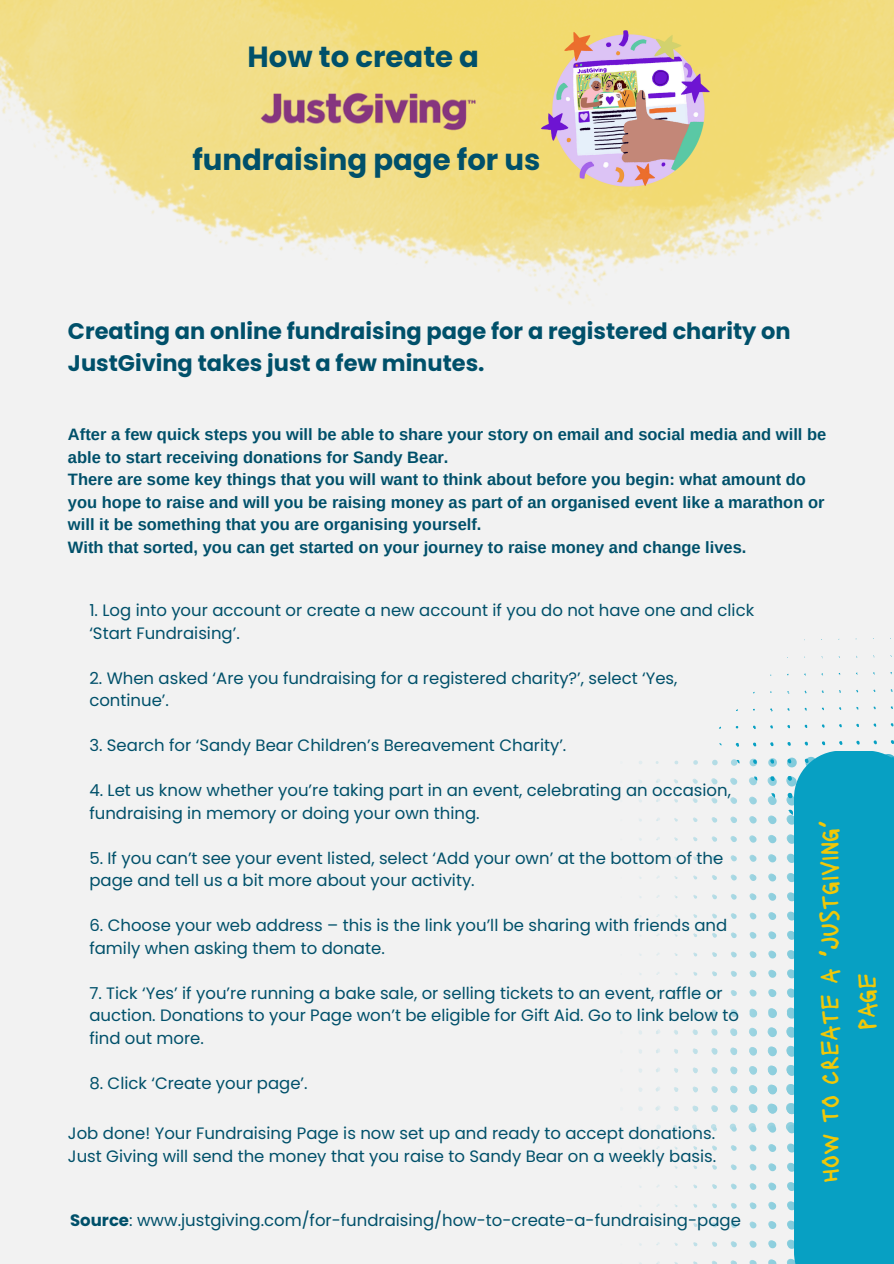
<style>
.page{position:relative;width:894px;height:1264px;background:#fff}
.page>*{position:absolute;margin:0;border:0;box-sizing:border-box;transform-origin:0 0}
.t1{font:700 29.1px "Poppins";color:#00506a}
.t2{font:27.3px/37.2px "Lacquer";color:#f0c808;text-align:center}
.t3{font:700 22.5px/31.5px "Poppins";color:#00506a}
.t4{font:16.5px/22.5px "Poppins";color:#00506a}
.t5{font:700 16.5px/22.5px "Arimo";color:#00506a}
.s1{font-weight:700}
</style>
<div class="page">
<div style="left:0;top:0;width:893px;height:1263px;background:#f2f2f2"></div>
<img style="left:0;top:0;width:893px;height:305px">
<svg style="left:639px;top:757px;width:154px;height:241px"></svg>
<svg style="left:638px;top:1007px;width:155px;height:256px"></svg>
<div style="left:793px;top:751px;width:100px;height:512px;background:#07a0c3"></div>
<svg style="left:820px;top:841px;width:9px;height:10px"></svg>
<div style="left:837px;top:840px;width:56px;height:81px;background:#07a0c3"></div>
<svg style="left:820px;top:824px;width:9px;height:10px"></svg>
<svg style="left:837px;top:824px;width:9px;height:9px"></svg>
<svg style="left:889px;top:823px;width:4px;height:9px"></svg>
<svg style="left:854px;top:824px;width:9px;height:9px"></svg>
<svg style="left:803px;top:825px;width:8px;height:9px"></svg>
<svg style="left:872px;top:823px;width:8px;height:10px"></svg>
<svg style="left:837px;top:807px;width:8px;height:8px"></svg>
<svg style="left:820px;top:807px;width:8px;height:9px"></svg>
<svg style="left:872px;top:807px;width:7px;height:8px"></svg>
<svg style="left:786px;top:808px;width:7px;height:8px"></svg>
<svg style="left:889px;top:806px;width:4px;height:9px"></svg>
<svg style="left:803px;top:808px;width:8px;height:8px"></svg>
<svg style="left:854px;top:807px;width:8px;height:8px"></svg>
<svg style="left:872px;top:790px;width:7px;height:7px"></svg>
<svg style="left:838px;top:791px;width:6px;height:7px"></svg>
<svg style="left:769px;top:792px;width:6px;height:7px"></svg>
<svg style="left:803px;top:791px;width:7px;height:8px"></svg>
<svg style="left:889px;top:790px;width:4px;height:7px"></svg>
<svg style="left:786px;top:791px;width:7px;height:8px"></svg>
<svg style="left:855px;top:790px;width:7px;height:8px"></svg>
<svg style="left:820px;top:791px;width:7px;height:7px"></svg>
<svg style="left:803px;top:774px;width:6px;height:7px"></svg>
<svg style="left:769px;top:775px;width:6px;height:7px"></svg>
<svg style="left:838px;top:774px;width:6px;height:6px"></svg>
<svg style="left:872px;top:773px;width:6px;height:7px"></svg>
<svg style="left:820px;top:774px;width:6px;height:7px"></svg>
<svg style="left:855px;top:773px;width:6px;height:7px"></svg>
<svg style="left:889px;top:773px;width:4px;height:6px"></svg>
<svg style="left:752px;top:775px;width:6px;height:7px"></svg>
<svg style="left:786px;top:775px;width:6px;height:6px"></svg>
<svg style="left:855px;top:757px;width:5px;height:5px"></svg>
<svg style="left:769px;top:758px;width:5px;height:6px"></svg>
<svg style="left:803px;top:757px;width:6px;height:6px"></svg>
<svg style="left:838px;top:757px;width:5px;height:6px"></svg>
<svg style="left:752px;top:758px;width:5px;height:6px"></svg>
<svg style="left:821px;top:757px;width:5px;height:6px"></svg>
<svg style="left:786px;top:758px;width:5px;height:6px"></svg>
<svg style="left:872px;top:756px;width:5px;height:6px"></svg>
<svg style="left:889px;top:756px;width:4px;height:6px"></svg>
<svg style="left:734px;top:759px;width:6px;height:5px"></svg>
<svg style="left:787px;top:742px;width:4px;height:4px"></svg>
<svg style="left:753px;top:742px;width:3px;height:5px"></svg>
<svg style="left:856px;top:740px;width:4px;height:5px"></svg>
<svg style="left:822px;top:741px;width:3px;height:4px"></svg>
<svg style="left:873px;top:740px;width:4px;height:5px"></svg>
<svg style="left:804px;top:741px;width:4px;height:5px"></svg>
<svg style="left:735px;top:742px;width:4px;height:5px"></svg>
<img style="left:244px;top:74px;width:245px;height:69px">
<img style="left:521px;top:2px;width:213px;height:213px;border-radius:50%">
<p class="t1" style="left:247px;top:36px;width:233px">How to create a</p>
<p class="t1" style="left:192px;top:139px;width:349px">fundraising page for us</p>
<p class="t3" style="left:68px;top:315px;width:724px">Creating an online fundraising page for a registered charity on<br>JustGiving takes just a few minutes.</p>
<p class="t5" style="left:68px;top:423px;width:759px">After a few quick steps you will be able to share your story on email and social media and will be able to start receiving donations for Sandy Bear.<br>There are some key things that you will want to think about before you begin: what amount do you hope to raise and will you be raising money as part of an organised event like a marathon or will it be something that you are organising yourself.<br>With that sorted, you can get started on your journey to raise money and change lives.</p>
<p class="t4" style="left:89px;top:599px;width:666px">1. Log into your account or create a new account if you do not have one and click ‘Start Fundraising’.</p>
<h1 class="t4" style="left:89px;top:666px;width:589px">2. When asked ‘Are you fundraising for a registered charity?’, select ‘Yes, continue’.</h1>
<p class="t4" style="left:89px;top:734px;width:478px">3. Search for ‘Sandy Bear Children’s Bereavement Charity’.</p>
<h1 class="t4" style="left:89px;top:779px;width:643px">4. Let us know whether you’re taking part in an event, celebrating an occasion, fundraising in memory or doing your own thing.</h1>
<h3 class="t4" style="left:89px;top:846px;width:635px">5. If you can’t see your event listed, select ‘Add your own’ at the bottom of the page and tell us a bit more about your activity.</h3>
<h4 class="t4" style="left:89px;top:914px;width:639px">6. Choose your web address – this is the link you’ll be sharing with friends and family when asking them to donate.</h4>
<p class="t4" style="left:89px;top:981px;width:651px">7. Tick ‘Yes’ if you’re running a bake sale, or selling tickets to an event, raffle or auction. Donations to your Page won’t be eligible for Gift Aid. Go to link below to find out more.</p>
<p class="t4" style="left:89px;top:1071px;width:220px">8. Click ‘Create your page’.</p>
<p class="t4" style="left:68px;top:1122px;width:649px">Job done! Your Fundraising Page is now set up and ready to accept donations.<br>Just Giving will send the money that you raise to Sandy Bear on a weekly basis.</p>
<p class="t4" style="left:70px;top:1208px;width:672px"><span class="s1">Source</span>: www.justgiving.com/for-fundraising/how-to-create-a-fundraising-page</p>
<p class="t2" style="left:808px;top:1182px;width:363px;rotate:-90deg">how to create a ‘justgiving’ page</p>
</div>
